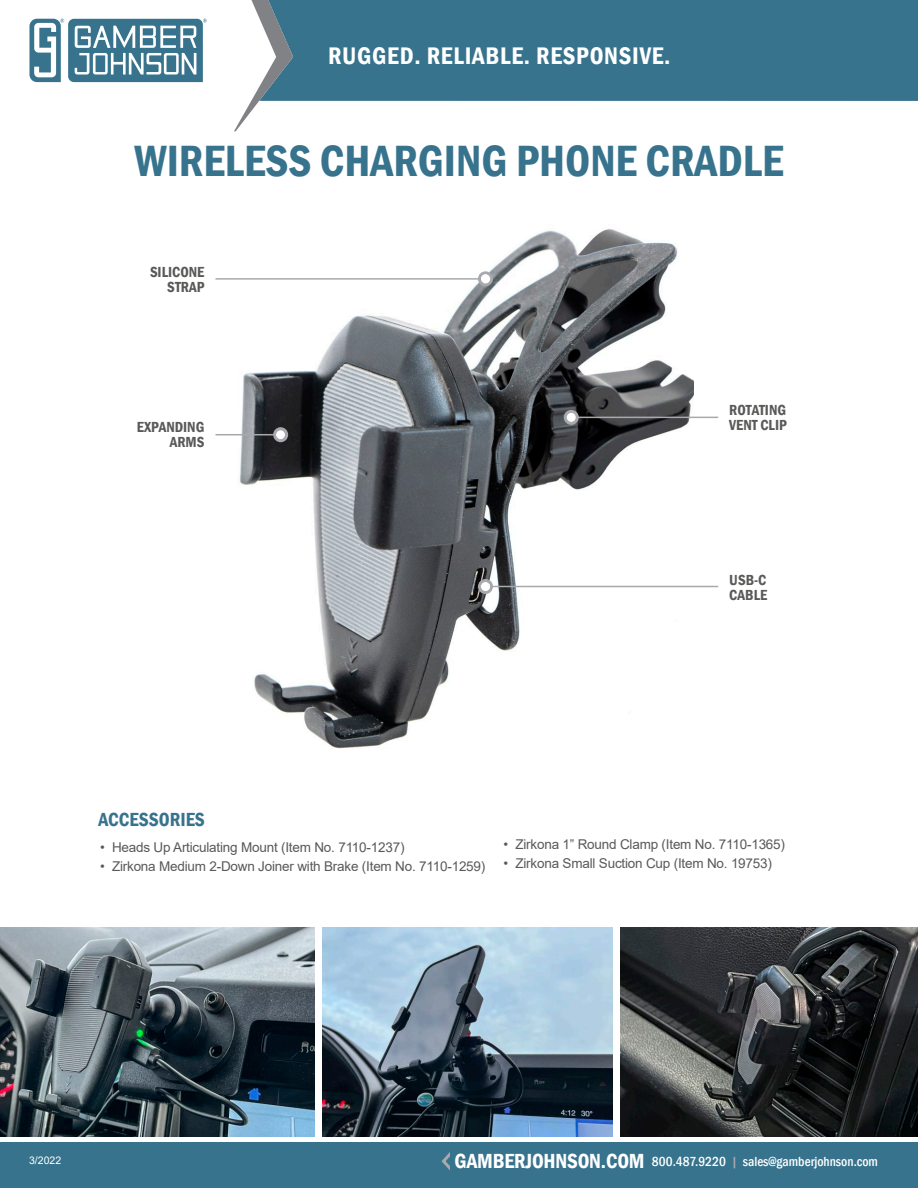
<style>
.page{position:relative;width:918px;height:1188px;background:#fff}
.page>*{position:absolute;margin:0;border:0;box-sizing:border-box;transform-origin:0 0}
.t1{font:600 condensed 45px "Franklin Gothic";color:#37738d}
.t2{font:600 condensed 24.75px "Franklin Gothic";letter-spacing:.03em;color:#fff}
.t3{font:600 condensed 19.5px "Franklin Gothic";color:#37738d}
.t4{font:600 condensed 15px/15px "Franklin Gothic";color:#5a5958}
.t5{font:13.5px "Arial";letter-spacing:-.015em;color:#5a5958}
.t6{font:500 condensed 13.5px "Franklin Gothic";color:#fff}
.t7{font:10.5px "Arial";color:#fff}
.s1{font-weight:600;font-size:21px}
.s2{color:#a8a9ad}
</style>
<div class="page">
<div style="left:293px;top:0;width:625px;height:101px;background:#37738d"></div>
<svg style="left:234px;top:0;width:59px;height:131px"></svg>
<svg style="left:29px;top:19px;width:178px;height:63px"></svg>
<div style="left:0;top:1143px;width:918px;height:45px;background:#37738d"></div>
<svg style="left:441px;top:1152px;width:9px;height:19px"></svg>
<img style="left:225px;top:229px;width:468px;height:520px">
<hr style="left:577px;top:417px;width:141px;height:1px;background:#a8a9ad">
<div style="left:564px;top:410px;width:15px;height:15px;border:3px solid #a8a9ad;border-radius:50%"></div>
<div style="left:567px;top:413px;width:9px;height:9px;background:#fff;border-radius:50%"></div>
<hr style="left:215px;top:278px;width:264px;height:2px;background:#a8a9ad">
<div style="left:478px;top:271px;width:15px;height:15px;border:3px solid #a8a9ad;border-radius:50%"></div>
<div style="left:481px;top:274px;width:9px;height:9px;background:#fff;border-radius:50%"></div>
<hr style="left:491px;top:586px;width:227px;height:1px;background:#a8a9ad">
<div style="left:478px;top:579px;width:15px;height:15px;border:3px solid #a8a9ad;border-radius:50%"></div>
<div style="left:481px;top:582px;width:9px;height:9px;background:#fff;border-radius:50%"></div>
<hr style="left:215px;top:434px;width:60px;height:1px;background:#a8a9ad">
<div style="left:273px;top:427px;width:15px;height:15px;border:3px solid #a8a9ad;border-radius:50%"></div>
<div style="left:276px;top:430px;width:9px;height:9px;background:#fff;border-radius:50%"></div>
<img style="left:323px;top:927px;width:289px;height:210px">
<img style="left:0;top:927px;width:314px;height:210px">
<img style="left:620px;top:927px;width:298px;height:210px">
<h2 class="t2" style="left:328px;top:39px;width:344px">RUGGED. RELIABLE. RESPONSIVE.</h2>
<p class="t1" style="left:135px;top:131px;width:651px">WIRELESS CHARGING PHONE CRADLE</p>
<p class="t4" style="left:150px;top:264px;width:56px;text-align:right">SILICONE<br>STRAP</p>
<p class="t4" style="left:137px;top:419px;width:69px">EXPANDING</p>
<p class="t4" style="left:170px;top:434px;width:36px">ARMS</p>
<p class="t4" style="left:729px;top:402px;width:59px">ROTATING<br>VENT CLIP</p>
<p class="t4" style="left:729px;top:572px;width:39px">USB-C<br>CABLE</p>
<p class="t3" style="left:99px;top:806px;width:108px">ACCESSORIES</p>
<p class="t5" style="left:100px;top:838px;width:306px">• Heads Up Articulating Mount (Item No. 7110-1237)</p>
<p class="t5" style="left:100px;top:857px;width:387px">• Zirkona Medium 2-Down Joiner with Brake (Item No. 7110-1259)</p>
<p class="t5" style="left:503px;top:835px;width:283px">• Zirkona 1” Round Clamp (Item No. 7110-1365)</p>
<p class="t5" style="left:503px;top:854px;width:270px">• Zirkona Small Suction Cup (Item No. 19753)</p>
<p class="t7" style="left:29px;top:1153px;width:34px">3/2022</p>
<p class="t6" style="left:454px;top:1153px;width:425px"><span class="s1">GAMBERJOHNSON.COM</span> 800.487.9220 <span class="s2">|</span> sales@gamberjohnson.com</p>
</div>
